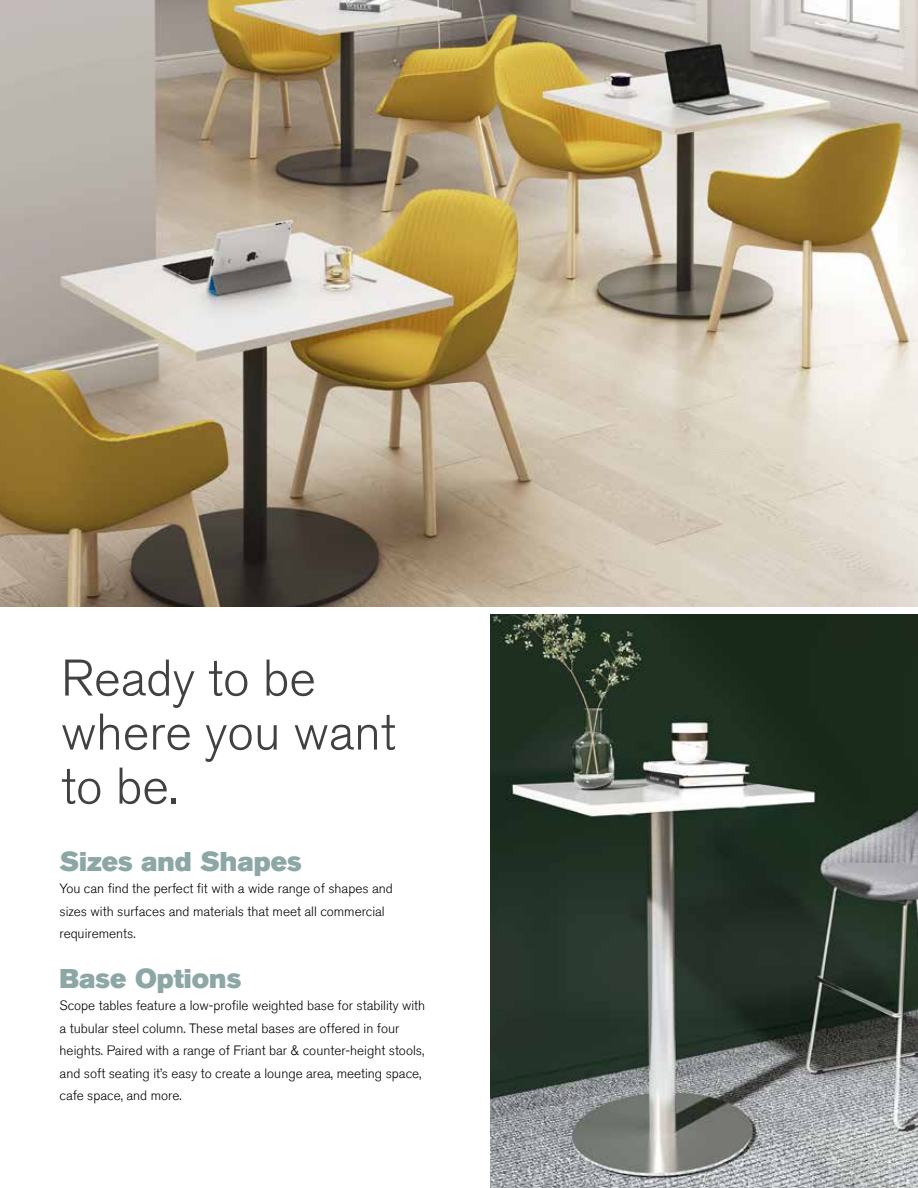
<style>
.page{position:relative;width:918px;height:1188px;background:#fff}
.page>*{position:absolute;margin:0;border:0;box-sizing:border-box;transform-origin:0 0}
.t1{font:300 51px/54px "Akzidenz Grotesk Pro";color:#414042}
.t2{font:27px "Akzidenz Grotesk Pro Super";color:#8da7a7}
.t3{font:300 13.5px/22.5px "Akzidenz Grotesk Pro";color:#000}
</style>
<div class="page">
<img style="left:0;top:0;width:918px;height:607px">
<img style="left:491px;top:614px;width:427px;height:574px">
<h1 class="t1" style="left:61px;top:651px;width:336px">Ready to be where you want to be.</h1>
<h2 class="t2" style="left:60px;top:844px;width:244px">Sizes and Shapes</h2>
<p class="t3" style="left:60px;top:877px;width:335px">You can find the perfect fit with a wide range of shapes and sizes with surfaces and materials that meet all commercial requirements.</p>
<h2 class="t2" style="left:60px;top:961px;width:183px">Base Options</h2>
<p class="t3" style="left:60px;top:994px;width:367px">Scope tables feature a low-profile weighted base for stability with a tubular steel column. These metal bases are offered in four heights. Paired with a range of Friant bar &amp; counter-height stools, and soft seating it’s easy to create a lounge area, meeting space, cafe space, and more.</p>
</div>
